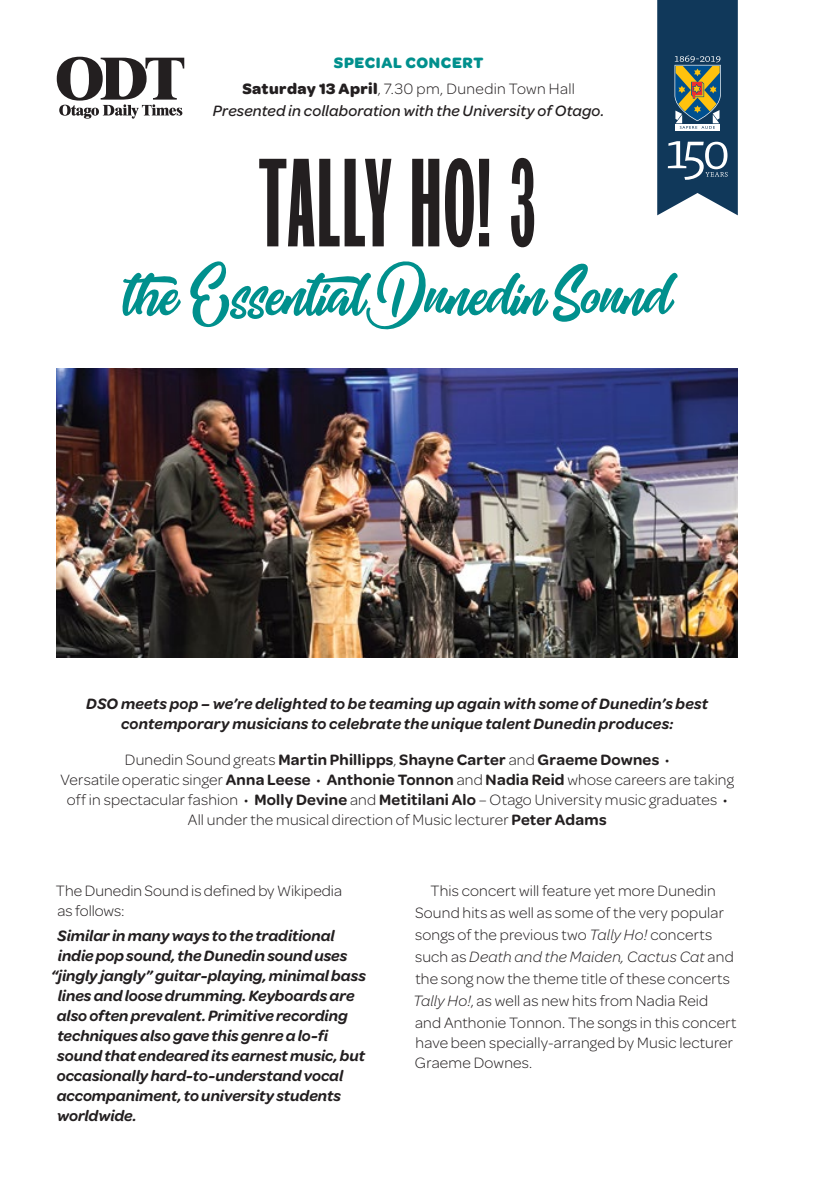
<style>
.page{position:relative;width:840px;height:1191px;background:#fff}
.page>*{position:absolute;margin:0;border:0;box-sizing:border-box;transform-origin:0 0}
.t1{font:114px "Franklin Triple Condensed OL";letter-spacing:.02em;color:#231f20}
.t2{font:50px "Mishaland";letter-spacing:-.005em;color:#00908d}
.t3{font:300 16px/22px "Omnes";letter-spacing:.01em;color:#231f20}
.t4{font:italic 600 16px/20px "Omnes";color:#231f20;text-align:center}
.t5{font:italic 500 16px "Omnes";letter-spacing:.01em;color:#231f20}
.s1{font-weight:700;color:#00908d}
.s2{font-weight:700}
.s3{font-weight:600}
.s4{font-style:italic}
</style>
<div class="page">
<img style="left:57px;top:369px;width:680px;height:289px">
<svg style="left:657px;top:0;width:80px;height:215px;background:#3e5b6f"></svg>
<svg style="left:57px;top:57px;width:127px;height:62px"></svg>
<p class="t3" style="left:242px;top:50px;width:334px;line-height:25.6px;text-align:center"><span class="s1">SPECIAL CONCERT<br></span><span class="s2">Saturday 13 April</span>, 7.30 pm, Dunedin Town Hall</p>
<p class="t5" style="left:213px;top:101px;width:393px">Presented in collaboration with the University of Otago.</p>
<h1 class="t1" style="left:258px;top:154px;width:279px">TALLY HO! 3</h1>
<h2 class="t2" style="left:123px;top:250px;width:549px">the Essential Dunedin Sound</h2>
<p class="t4" style="left:86px;top:693px;width:623px">DSO meets pop – we’re delighted to be teaming up again with some of Dunedin’s best contemporary musicians to celebrate the unique talent Dunedin produces:</p>
<p class="t3" style="left:61px;top:750px;width:674px;line-height:20px;text-align:center">Dunedin Sound greats <span class="s3">Martin Phillipps</span>, <span class="s3">Shayne Carter</span> and <span class="s3">Graeme Downes</span> •<br>Versatile operatic singer <span class="s3">Anna Leese</span> • <span class="s3">Anthonie Tonnon</span> and <span class="s3">Nadia Reid</span> whose careers are taking off in spectacular fashion • <span class="s3">Molly Devine</span> and <span class="s3">Metitilani Alo</span> – Otago University music graduates • All under the musical direction of Music lecturer <span class="s3">Peter Adams</span></p>
<p class="t3" style="left:56px;top:880px;width:287px;line-height:20px">The Dunedin Sound is defined by Wikipedia as follows:</p>
<p class="t4" style="left:57px;top:926px;width:278px">Similar in many ways to the traditional</p>
<p class="t4" style="left:58px;top:946px;width:291px">indie pop sound, the Dunedin sound uses</p>
<p class="t4" style="left:51px;top:966px;width:316px">“jingly jangly” guitar-playing, minimal bass</p>
<p class="t4" style="left:58px;top:986px;width:298px">lines and loose drumming. Keyboards are</p>
<p class="t4" style="left:57px;top:1006px;width:292px">also often prevalent. Primitive recording</p>
<p class="t4" style="left:57px;top:1026px;width:272px">techniques also gave this genre a lo-fi</p>
<p class="t4" style="left:57px;top:1046px;width:309px">sound that endeared its earnest music, but</p>
<p class="t4" style="left:57px;top:1066px;width:288px">occasionally hard-to-understand vocal</p>
<p class="t4" style="left:57px;top:1086px;width:285px">accompaniment, to university students</p>
<p class="t4" style="left:57px;top:1106px;width:81px">worldwide.</p>
<p class="t3" style="left:413px;top:879px;width:325px;text-indent:17px">This concert will feature yet more Dunedin Sound hits as well as some of the very popular songs of the previous two <span class="s4">Tally Ho!</span> concerts such as <span class="s4">Death and the Maiden, Cactus Cat</span> and the song now the theme title of these concerts <span class="s4">Tally Ho!</span>, as well as new hits from Nadia Reid and Anthonie Tonnon. The songs in this concert</p>
<p class="t3" style="left:414px;top:1032px;width:319px;line-height:20px">have been specially-arranged by Music lecturer<br>Graeme Downes.</p>
</div>
